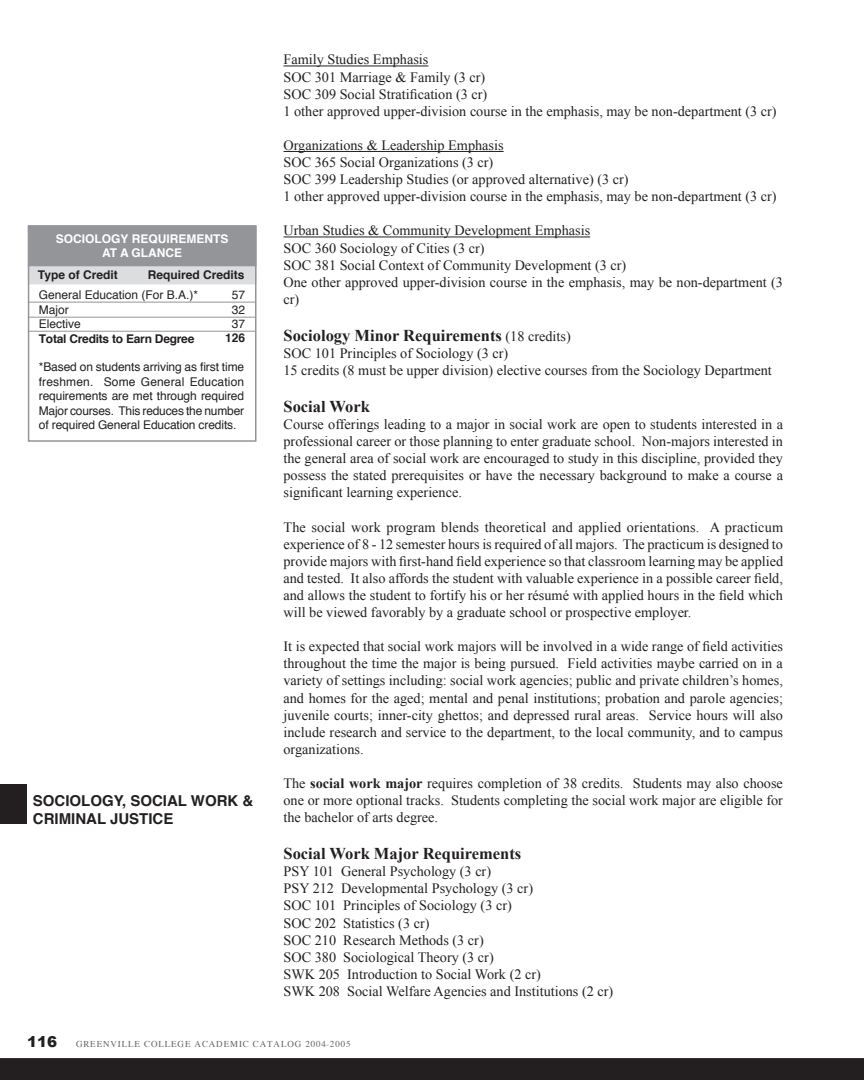
<style>
.page{position:relative;width:864px;height:1080px;background:#fff}
.page>*{position:absolute;margin:0;border:0;box-sizing:border-box;transform-origin:0 0}
.t1{font:700 16.5px "Times New Roman";color:#231f20}
.t2{font:700 15px/18px "Helvetica";color:#231f20}
.t3{font:900 15px "Arial";color:#231f20}
.t4{font:14.25px/17.1px "Times New Roman";color:#231f20}
.t5{font:12px/14.4px "Helvetica";letter-spacing:-.01em;color:#231f20;text-align:justify}
.t6{font:700 12px/14.4px "Helvetica";color:#fff;text-align:center}
.t7{font:700 12px "Helvetica";color:#231f20}
.t8{font:700 12px "Helvetica";letter-spacing:-.02em;color:#231f20}
.t9{font:9px "Times";letter-spacing:.1em;color:#636366}
.s1{font-weight:400;font-size:14.25px}
.s2{font-weight:700}
</style>
<div class="page">
<div style="left:0;top:1058px;width:864px;height:22px;background:#231f20"></div>
<div style="left:29px;top:266px;width:227px;height:18px;background:#dcdddf"></div>
<div style="left:28px;top:265px;width:228px;height:19px;border:2px solid #dcdddf"></div>
<div style="left:29px;top:226px;width:227px;height:40px;background:#939598"></div>
<div style="left:28px;top:225px;width:228px;height:217px;border:2px solid #939598"></div>
<hr style="left:28px;top:302px;width:228px;height:1px;background:#939598">
<hr style="left:28px;top:317px;width:228px;height:1px;background:#939598">
<hr style="left:28px;top:331px;width:228px;height:1px;background:#939598">
<hr style="left:284px;top:66px;width:144px;height:1px;background:#231f20">
<hr style="left:284px;top:151px;width:220px;height:1px;background:#231f20">
<hr style="left:284px;top:237px;width:306px;height:1px;background:#231f20">
<div style="left:0;top:784px;width:27px;height:40px;background:#231f20"></div>
<p class="t6" style="left:56px;top:232px;width:174px">SOCIOLOGY REQUIREMENTS<br>AT A GLANCE</p>
<p class="t7" style="left:38px;top:266px;width:81px">Type of Credit</p>
<p class="t7" style="left:148px;top:266px;width:98px">Required Credits</p>
<p class="t5" style="left:39px;top:289px;width:161px;text-align:left">General Education (For B.A.)*<br>Major<br>Elective</p>
<p class="t8" style="left:39px;top:330px;width:157px">Total Credits to Earn Degree</p>
<p class="t5" style="left:39px;top:361px;width:207px">*Based on students arriving as first time freshmen. Some General Education requirements are met through required Major courses. This reduces the number of required General Education credits.</p>
<p class="t5" style="left:232px;top:289px;width:15px">57<br>32<br>37</p>
<p class="t7" style="left:225px;top:330px;width:22px">126</p>
<p class="t2" style="left:33px;top:792px;width:222px">SOCIOLOGY, SOCIAL WORK &amp;<br>CRIMINAL JUSTICE</p>
<p class="t4" style="left:284px;top:51px;width:495px">Family Studies Emphasis<br>SOC 301 Marriage &amp; Family (3 cr)<br>SOC 309 Social Stratification (3 cr)<br>1 other approved upper-division course in the emphasis, may be non-department (3 cr)</p>
<p class="t4" style="left:284px;top:136px;width:495px">Organizations &amp; Leadership Emphasis<br>SOC 365 Social Organizations (3 cr)<br>SOC 399 Leadership Studies (or approved alternative) (3 cr)<br>1 other approved upper-division course in the emphasis, may be non-department (3 cr)</p>
<p class="t4" style="left:284px;top:222px;width:501px">Urban Studies &amp; Community Development Emphasis<br>SOC 360 Sociology of Cities (3 cr)<br>SOC 381 Social Context of Community Development (3 cr)<br>One other approved upper-division course in the emphasis, may be non-department (3 cr)</p>
<p class="t1" style="left:284px;top:326px;width:289px">Sociology Minor Requirements <span class="s1">(18 credits)</span></p>
<p class="t4" style="left:284px;top:344px;width:490px">SOC 101 Principles of Sociology (3 cr)<br>15 credits (8 must be upper division) elective courses from the Sociology Department</p>
<p class="t1" style="left:284px;top:397px;width:88px">Social Work</p>
<p class="t4" style="left:284px;top:415px;width:501px;text-align:justify">Course offerings leading to a major in social work are open to students interested in a professional career or those planning to enter graduate school. Non-majors interested in the general area of social work are encouraged to study in this discipline, provided they possess the stated prerequisites or have the necessary background to make a course a significant learning experience.</p>
<p class="t4" style="left:284px;top:518px;width:501px;text-align:justify">The social work program blends theoretical and applied orientations. A practicum experience of 8 - 12 semester hours is required of all majors. The practicum is designed to provide majors with first-hand field experience so that classroom learning may be applied and tested. It also affords the student with valuable experience in a possible career field, and allows the student to fortify his or her résumé with applied hours in the field which will be viewed favorably by a graduate school or prospective employer.</p>
<p class="t4" style="left:284px;top:638px;width:501px;text-align:justify">It is expected that social work majors will be involved in a wide range of field activities throughout the time the major is being pursued. Field activities maybe carried on in a variety of settings including: social work agencies; public and private children’s homes, and homes for the aged; mental and penal institutions; probation and parole agencies; juvenile courts; inner-city ghettos; and depressed rural areas. Service hours will also include research and service to the department, to the local community, and to campus organizations.</p>
<p class="t4" style="left:284px;top:774px;width:501px;text-align:justify">The <span class="s2">social work major</span> requires completion of 38 credits. Students may also choose one or more optional tracks. Students completing the social work major are eligible for the bachelor of arts degree.</p>
<p class="t1" style="left:284px;top:844px;width:239px">Social Work Major Requirements</p>
<p class="t4" style="left:283px;top:863px;width:331px">PSY 101 General Psychology (3 cr)<br>PSY 212 Developmental Psychology (3 cr)<br>SOC 101 Principles of Sociology (3 cr)<br>SOC 202 Statistics (3 cr)<br>SOC 210 Research Methods (3 cr)<br>SOC 380 Sociological Theory (3 cr)<br>SWK 205 Introduction to Social Work (2 cr)<br>SWK 208 Social Welfare Agencies and Institutions (2 cr)</p>
<p class="t3" style="left:27px;top:1033px;width:32px">116</p>
<p class="t9" style="left:76px;top:1038px;width:276px">GREENVILLE COLLEGE ACADEMIC CATALOG 2004-2005</p>
</div>
